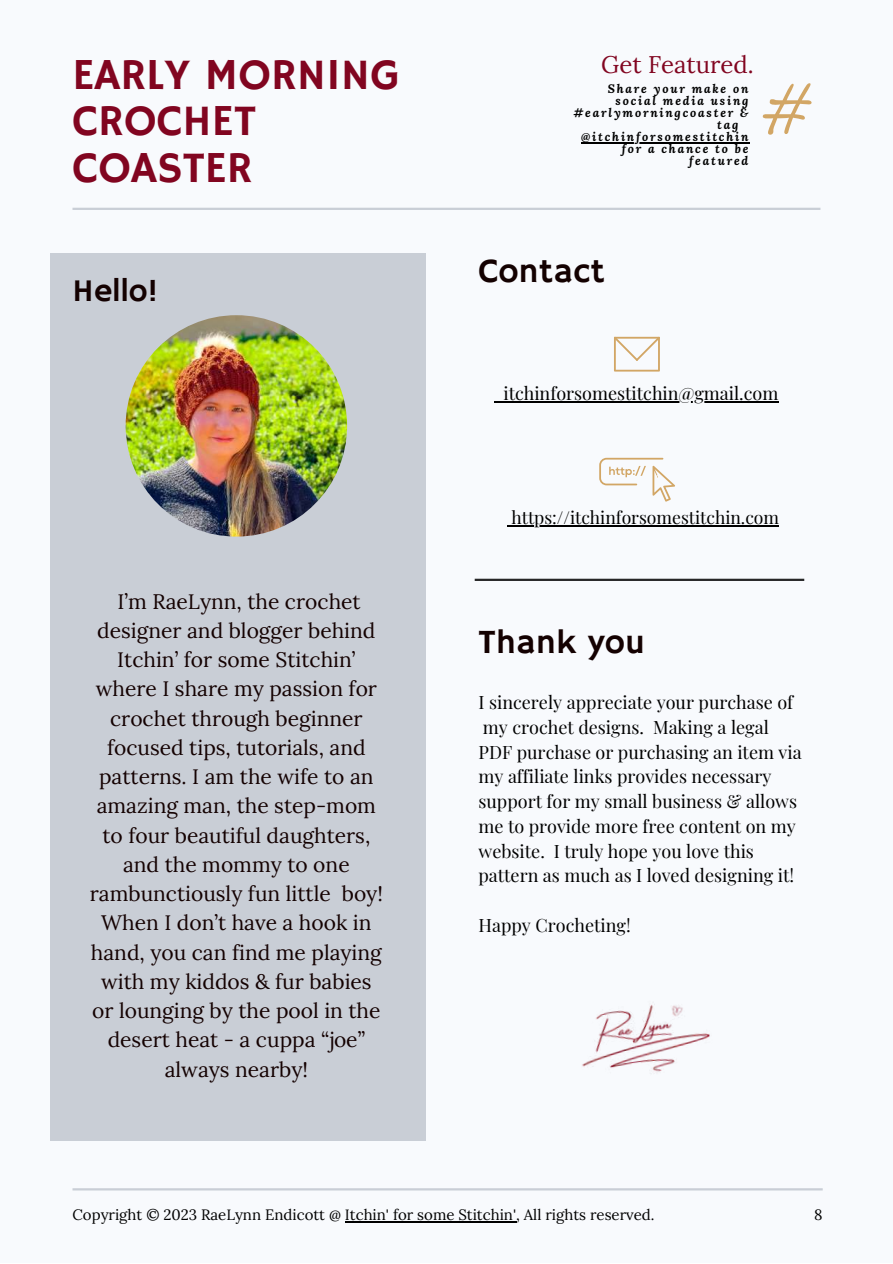
<style>
.page{position:relative;width:893px;height:1264px;background:#fff}
.page>*{position:absolute;margin:0;border:0;box-sizing:border-box;transform-origin:0 0}
.t1{font:44.1px/46px "Hammersmith One";color:#810520}
.t2{font:34.5px "Hammersmith One";color:#140101}
.t3{font:32.1px "Hammersmith One";color:#140101}
.t4{font:24px "Lora";color:#810520}
.t5{font:21px/29.2px "Lora";color:#140101;text-align:center}
.t6{font:18px/24.8px "Playfair Display";color:#000}
.t7{font:17.55px "Playfair Display";color:#000}
.t8{font:15px "Lora";color:#000}
.t9{font:italic 700 12px "Lora";letter-spacing:.15em;color:#000}
</style>
<div class="page">
<div style="left:0;top:0;width:892px;height:1262px;background:#f8fafd"></div>
<hr style="left:72px;top:208px;width:748px;height:2px;background:#c9ced6">
<hr style="left:72px;top:1188px;width:750px;height:2px;background:#c9ced6">
<hr style="left:474px;top:578px;width:330px;height:3px;background:#272727">
<div style="left:50px;top:253px;width:375px;height:887px;background:#c9ced6"></div>
<svg style="left:762px;top:83px;width:50px;height:52px"></svg>
<svg style="left:614px;top:337px;width:46px;height:34px"></svg>
<svg style="left:599px;top:458px;width:76px;height:43px"></svg>
<img style="left:582px;top:1005px;width:128px;height:67px">
<img style="left:126px;top:315px;width:221px;height:221px;border-radius:50%">
<hr style="left:345px;top:1220px;width:171px;height:2px;background:#000">
<hr style="left:581px;top:142px;width:169px;height:1px;background:#000">
<hr style="left:503px;top:401px;width:275px;height:1px;background:#000">
<hr style="left:511px;top:525px;width:268px;height:1px;background:#000">
<h1 class="t1" style="left:72px;top:54px;width:328px">EARLY MORNING<br>CROCHET<br>COASTER</h1>
<h3 class="t3" style="left:72px;top:272px;width:87px">Hello!</h3>
<p class="t5" style="left:90px;top:586px;width:294px">I’m RaeLynn, the crochet designer and blogger behind<br>Itchin’ for some Stitchin’ where I share my passion for crochet through beginner focused tips, tutorials, and patterns. I am the wife to an amazing man, the step-mom to four beautiful daughters, and the mommy to one rambunctiously fun little boy!<br>When I don’t have a hook in hand, you can find me playing with my kiddos &amp; fur babies or lounging by the pool in the desert heat - a cuppa “joe” always nearby!</p>
<p class="t4" style="left:601px;top:49px;width:154px">Get Featured.</p>
<p class="t9" style="left:607px;top:80px;width:142px">Share your make on</p>
<p class="t9" style="left:615px;top:92px;width:134px">social media using</p>
<p class="t9" style="left:573px;top:105px;width:177px">#earlymorningcoaster &amp;</p>
<p class="t9" style="left:717px;top:117px;width:23px">tag</p>
<p class="t9" style="left:581px;top:129px;width:169px">@itchinforsomestitchin</p>
<p class="t9" style="left:621px;top:141px;width:128px">for a chance to be</p>
<p class="t9" style="left:689px;top:153px;width:61px">featured</p>
<h2 class="t2" style="left:478px;top:251px;width:128px">Contact</h2>
<p class="t6" style="left:503px;top:380px;width:276px">itchinforsomestitchin@gmail.com</p>
<p class="t7" style="left:511px;top:505px;width:269px">https://itchinforsomestitchin.com</p>
<h2 class="t2" style="left:478px;top:622px;width:168px">Thank you</h2>
<p class="t6" style="left:478px;top:689px;width:324px">I sincerely appreciate your purchase of my crochet designs. Making a legal PDF purchase or purchasing an item via my affiliate links provides necessary support for my small business &amp; allows me to provide more free content on my website. I truly hope you love this pattern as much as I loved designing it!</p>
<p class="t6" style="left:478px;top:911px;width:154px">Happy Crocheting!</p>
<p class="t8" style="left:72px;top:1204px;width:583px">Copyright © 2023 RaeLynn Endicott @ Itchin' for some Stitchin', All rights reserved.</p>
<p class="t8" style="left:814px;top:1204px;width:10px">8</p>
</div>
